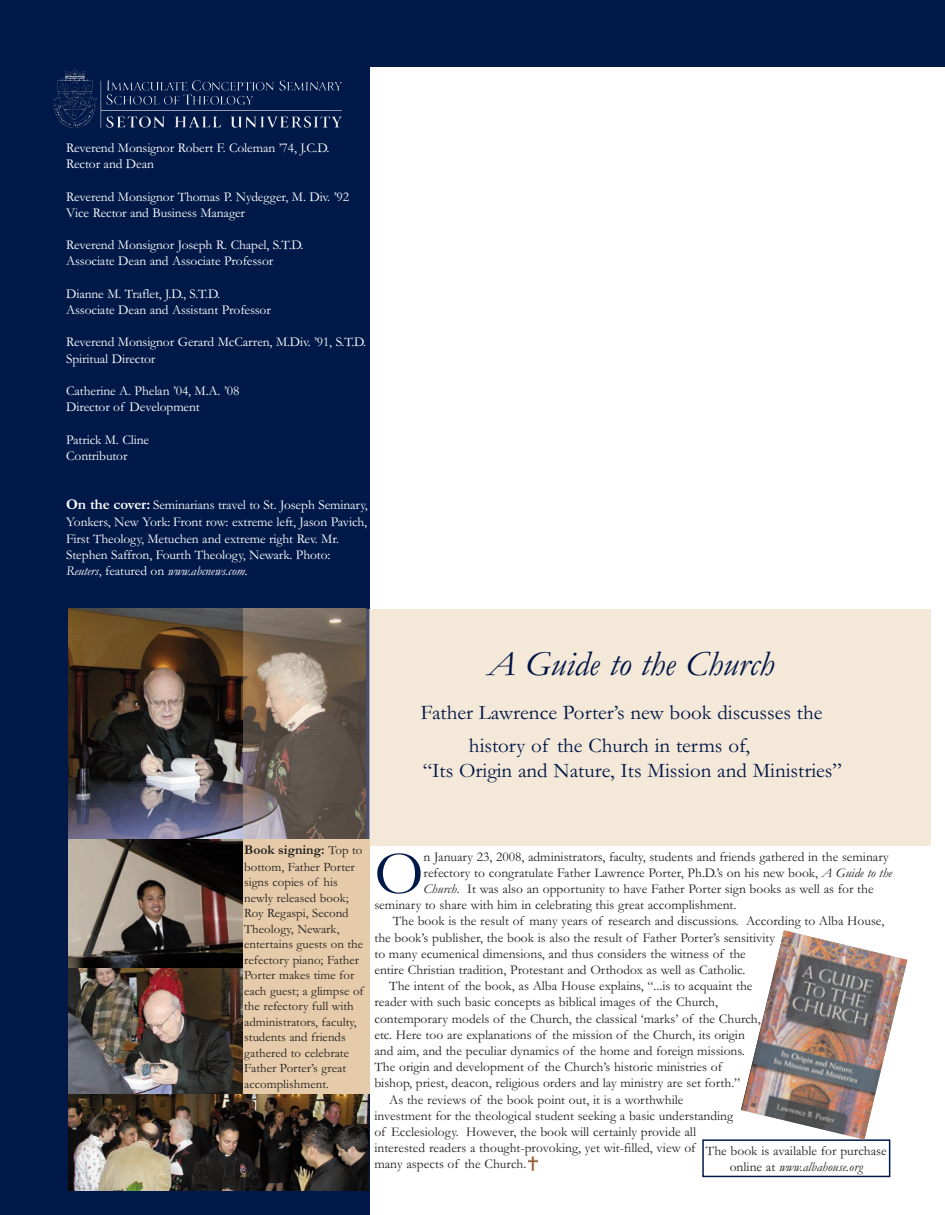
<style>
.page{position:relative;width:945px;height:1215px;background:#001948}
.page>*{position:absolute;margin:0;border:0;box-sizing:border-box;transform-origin:0 0}
.t1{font:63px "Garamond";color:#001948}
.t2{font:italic 36px "Garamond";color:#001447}
.t3{font:21px/33.5px "Garamond";color:#001447}
.t4{font:13.5px/16.2px "Garamond";color:#231f20;text-align:center}
.t5{font:13.5px/16.2px "Garamond";letter-spacing:-.01em;color:#fff}
.t6{font:700 13.5px "Garamond";color:#231f20}
.t7{font:12.9px/15.5px "Garamond";color:#231f20}
.s1{font-weight:700;font-size:15px}
.s2{font-style:italic}
.s3{font-weight:400;font-size:12.9px}
</style>
<div class="page">
<div style="left:70px;top:68px;width:875px;height:1147px;background:#fff"></div>
<div style="left:66px;top:68px;width:303px;height:1147px;background:#001948"></div>
<img style="left:68px;top:609px;width:175px;height:230px">
<div style="left:369px;top:609px;width:562px;height:237px;background:#f4e9d8"></div>
<svg style="left:365px;top:609px;width:4px;height:230px"></svg>
<img style="left:243px;top:609px;width:122px;height:230px">
<img style="left:68px;top:968px;width:175px;height:126px">
<img style="left:68px;top:1094px;width:301px;height:96px">
<div style="left:243px;top:839px;width:127px;height:255px;background:#e5cba9"></div>
<div style="left:702px;top:1139px;width:188px;height:38px;border:2px solid #001948"></div>
<img style="left:529px;top:1157px;width:9px;height:14px">
<img style="left:741px;top:930px;width:166px;height:210px">
<img style="left:68px;top:840px;width:175px;height:128px">
<img style="left:53px;top:69px;width:289px;height:59px">
<p class="t5" style="left:66px;top:139px;width:265px">Reverend Monsignor Robert F. Coleman ’74, J.C.D.<br>Rector and Dean</p>
<p class="t5" style="left:66px;top:188px;width:284px">Reverend Monsignor Thomas P. Nydegger, M. Div. ’92<br>Vice Rector and Business Manager</p>
<p class="t5" style="left:66px;top:236px;width:239px">Reverend Monsignor Joseph R. Chapel, S.T.D.<br>Associate Dean and Associate Professor</p>
<p class="t5" style="left:66px;top:285px;width:206px">Dianne M. Traflet, J.D., S.T.D.<br>Associate Dean and Assistant Professor</p>
<p class="t5" style="left:66px;top:334px;width:302px">Reverend Monsignor Gerard McCarren, M.Div. ’91, S.T.D.<br>Spiritual Director</p>
<p class="t5" style="left:66px;top:382px;width:175px">Catherine A. Phelan ’04, M.A. ’08<br>Director of Development</p>
<p class="t5" style="left:66px;top:431px;width:84px">Patrick M. Cline<br>Contributor</p>
<p class="t5" style="left:66px;top:496px;width:303px"><span class="s1">On the cover:</span> Seminarians travel to St. Joseph Seminary, Yonkers, New York: Front row: extreme left, Jason Pavich, First Theology, Metuchen and extreme right Rev. Mr.<br>Stephen Saffron, Fourth Theology, Newark. Photo:<br><span class="s2">Reuters</span>, featured on <span class="s2">www.abcnews.com.</span></p>
<h2 class="t2" style="left:488px;top:642px;width:288px">A Guide to the Church</h2>
<h3 class="t3" style="left:469px;top:695px;width:355px;text-indent:-48px">Father Lawrence Porter’s new book discusses the history of the Church in terms of,</h3>
<h3 class="t3" style="left:423px;top:753px;width:421px">“Its Origin and Nature, Its Mission and Ministries”</h3>
<p class="t6" style="left:244px;top:842px;width:120px">Book signing: <span class="s3">Top to</span></p>
<p class="t7" style="left:244px;top:859px;width:121px">bottom, Father Porter signs copies of his newly released book;<br>Roy Regaspi, Second<br>Theology, Newark, entertains guests on the refectory piano; Father<br>Porter makes time for each guest; a glimpse of the refectory full with administrators, faculty, students and friends gathered to celebrate<br>Father Porter’s great accomplishment.</p>
<h1 class="t1" style="left:374px;top:834px;width:51px">O</h1>
<p class="t4" style="left:424px;top:848px;width:467px">n January 23, 2008, administrators, faculty, students and friends gathered in the seminary</p>
<p class="t4" style="left:424px;top:864px;width:470px">refectory to congratulate Father Lawrence Porter, Ph.D.’s on his new book, <span class="s2">A Guide to the</span></p>
<p class="t4" style="left:424px;top:880px;width:452px"><span class="s2">Church</span>. It was also an opportunity to have Father Porter sign books as well as for the</p>
<p class="t4" style="left:374px;top:897px;width:364px">seminary to share with him in celebrating this great accomplishment.</p>
<p class="t4" style="left:393px;top:913px;width:493px">The book is the result of many years of research and discussions. According to Alba House,</p>
<p class="t4" style="left:374px;top:929px;width:402px">the book’s publisher, the book is also the result of Father Porter’s sensitivity</p>
<p class="t4" style="left:374px;top:945px;width:373px">to many ecumenical dimensions, and thus considers the witness of the</p>
<p class="t4" style="left:374px;top:961px;width:373px">entire Christian tradition, Protestant and Orthodox as well as Catholic.</p>
<p class="t4" style="left:389px;top:978px;width:365px">The intent of the book, as Alba House explains, “...is to acquaint the</p>
<p class="t4" style="left:374px;top:994px;width:345px">reader with such basic concepts as biblical images of the Church,</p>
<p class="t4" style="left:374px;top:1010px;width:388px">contemporary models of the Church, the classical ‘marks’ of the Church,</p>
<p class="t4" style="left:374px;top:1026px;width:372px">etc. Here too are explanations of the mission of the Church, its origin</p>
<p class="t4" style="left:374px;top:1042px;width:372px">and aim, and the peculiar dynamics of the home and foreign missions.</p>
<p class="t4" style="left:374px;top:1059px;width:349px">The origin and development of the Church’s historic ministries of</p>
<p class="t4" style="left:374px;top:1075px;width:367px">bishop, priest, deacon, religious orders and lay ministry are set forth.”</p>
<p class="t4" style="left:389px;top:1091px;width:296px">As the reviews of the book point out, it is a worthwhile</p>
<p class="t4" style="left:374px;top:1107px;width:360px">investment for the theological student seeking a basic understanding</p>
<p class="t4" style="left:374px;top:1123px;width:323px">of Ecclesiology. However, the book will certainly provide all</p>
<p class="t4" style="left:374px;top:1140px;width:323px">interested readers a thought-provoking, yet wit-filled, view of</p>
<p class="t4" style="left:374px;top:1156px;width:153px">many aspects of the Church.</p>
<p class="t4" style="left:706px;top:1142px;width:182px">The book is available for purchase online at <span class="s2">www.albahouse.org</span></p>
</div>
